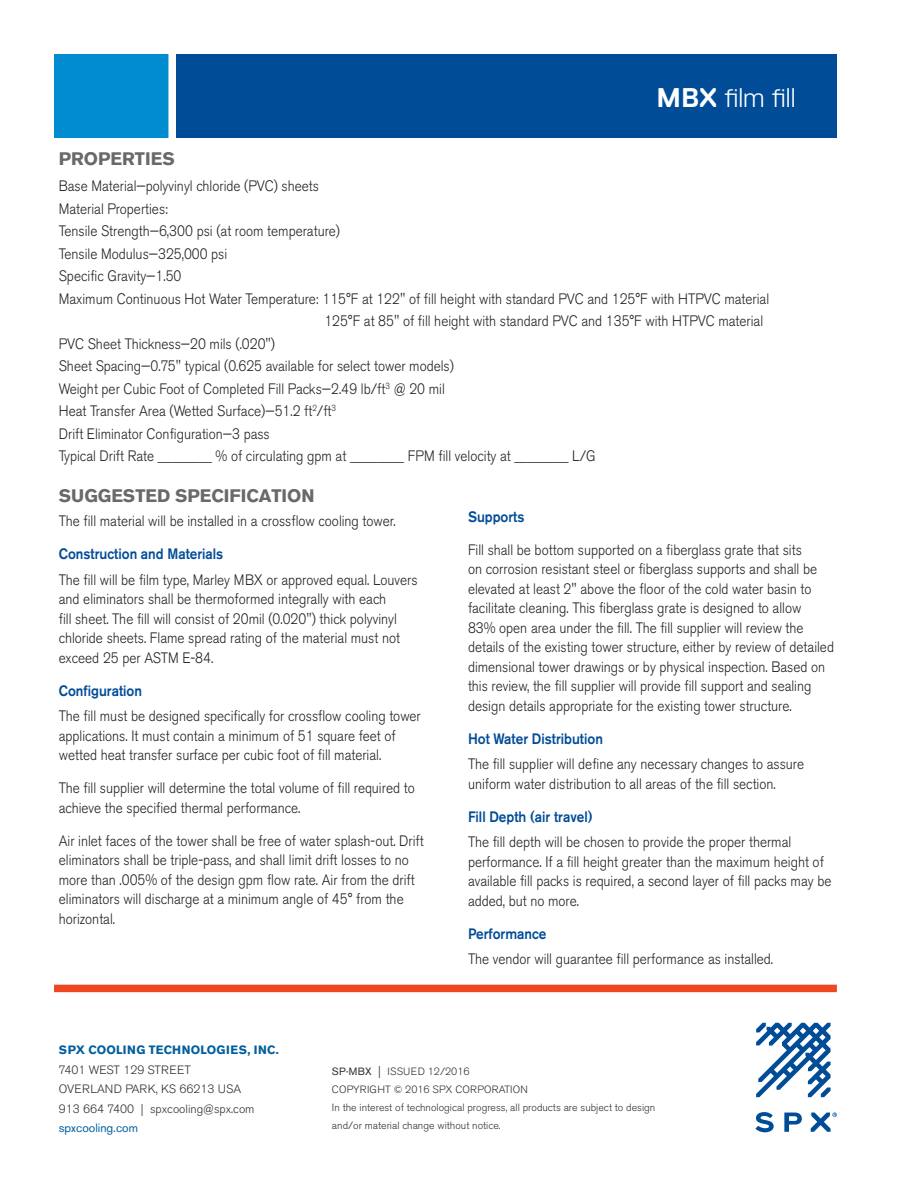
<style>
.page{position:relative;width:918px;height:1188px;background:#fff}
.page>*{position:absolute;margin:0;border:0;box-sizing:border-box;transform-origin:0 0}
.t1{font:300 27px "Replica Std";color:#fff}
.t2{font:700 18px "Akzidenz Grotesk BE";color:#69696c}
.Body_text{font:300 15px/19.5px "Akzidenz Grotesk BE";color:#231f20;scale:.9 1}
.Body_text-2{font:500 15px "Akzidenz Grotesk BE";color:#004c97;scale:.9 1}
.t3{font:300 12px "Akzidenz Grotesk BE";color:#312f30}
.t4{font:700 12px "Akzidenz Grotesk BE";letter-spacing:.03em;color:#005e9e}
.t5{font:12px "Akzidenz Grotesk BE";color:#005e9e}
.t6{font:300 10.5px/18px "Akzidenz Grotesk BE";color:#312f30}
.t7{font:300 10.5px/18px "Akzidenz Grotesk BE";letter-spacing:.02em;color:#312f30}
.s1{font-weight:700}
.s2{font-weight:400}
.s3{font-size:12px}
</style>
<div class="page">
<div style="left:54px;top:985px;width:783px;height:7px;background:#ef4722"></div>
<svg style="left:756px;top:1023px;width:75px;height:74px"></svg>
<svg style="left:755px;top:1112px;width:19px;height:20px"></svg>
<svg style="left:784px;top:1113px;width:18px;height:19px"></svg>
<svg style="left:811px;top:1113px;width:26px;height:19px"></svg>
<div style="left:54px;top:54px;width:783px;height:84px;background:#004c97"></div>
<div style="left:54px;top:54px;width:118px;height:84px;background:#008ccf"></div>
<div style="left:168px;top:52px;width:8px;height:92px;background:#fff"></div>
<p class="t1" style="left:657px;top:83px;width:141px"><span class="s1">MBX</span> film fill</p>
<p class="t2" style="left:59px;top:149px;width:117px">PROPERTIES</p>
<p class="Body_text" style="left:59px;top:177px;width:291px">Base Material—polyvinyl chloride (PVC) sheets</p>
<p class="Body_text" style="left:59px;top:199px;width:123px">Material Properties:</p>
<p class="Body_text" style="left:59px;top:222px;width:314px">Tensile Strength—6,300 psi (at room temperature)</p>
<p class="Body_text" style="left:59px;top:244px;width:189px">Tensile Modulus—325,000 psi</p>
<p class="Body_text" style="left:59px;top:267px;width:138px">Specific Gravity—1.50</p>
<p class="Body_text" style="left:59px;top:289px;width:791px">Maximum Continuous Hot Water Temperature: 115°F at 122" of fill height with standard PVC and 125°F with HTPVC material</p>
<p class="Body_text" style="left:324px;top:312px;width:489px">125°F at 85" of fill height with standard PVC and 135°F with HTPVC material</p>
<p class="Body_text" style="left:59px;top:334px;width:242px">PVC Sheet Thickness—20 mils (.020")</p>
<p class="Body_text" style="left:59px;top:357px;width:441px">Sheet Spacing—0.75" typical (0.625 available for select tower models)</p>
<p class="Body_text" style="left:59px;top:379px;width:430px">Weight per Cubic Foot of Completed Fill Packs—2.49 lb/ft<sup>3</sup> @ 20 mil</p>
<p class="Body_text" style="left:59px;top:402px;width:310px">Heat Transfer Area (Wetted Surface)—51.2 ft<sup>2</sup>/ft<sup>3</sup></p>
<p class="Body_text" style="left:59px;top:424px;width:236px">Drift Eliminator Configuration—3 pass</p>
<p class="Body_text" style="left:59px;top:447px;width:598px">Typical Drift Rate ________ % of circulating gpm at ________ FPM fill velocity at ________ L/G</p>
<p class="t2" style="left:59px;top:486px;width:257px">SUGGESTED SPECIFICATION</p>
<p class="Body_text" style="left:59px;top:512px;width:376px">The fill material will be installed in a crossflow cooling tower.</p>
<p class="Body_text-2" style="left:59px;top:545px;width:184px">Construction and Materials</p>
<p class="Body_text" style="left:59px;top:570px;width:400px">The fill will be film type, Marley MBX or approved equal. Louvers and eliminators shall be thermoformed integrally with each<br>fill sheet. The fill will consist of 20mil (0.020") thick polyvinyl chloride sheets. Flame spread rating of the material must not exceed 25 per ASTM E-84.</p>
<p class="Body_text-2" style="left:59px;top:682px;width:94px">Configuration</p>
<p class="Body_text" style="left:59px;top:707px;width:404px">The fill must be designed specifically for crossflow cooling tower applications. It must contain a minimum of 51 square feet of wetted heat transfer surface per cubic foot of fill material.</p>
<p class="Body_text" style="left:59px;top:779px;width:397px">The fill supplier will determine the total volume of fill required to achieve the specified thermal performance.</p>
<p class="Body_text" style="left:59px;top:831px;width:407px">Air inlet faces of the tower shall be free of water splash-out. Drift eliminators shall be triple-pass, and shall limit drift losses to no more than .005% of the design gpm flow rate. Air from the drift eliminators will discharge at a minimum angle of 45° from the horizontal.</p>
<p class="Body_text-2" style="left:468px;top:508px;width:64px">Supports</p>
<p class="Body_text" style="left:468px;top:540px;width:408px">Fill shall be bottom supported on a fiberglass grate that sits<br>on corrosion resistant steel or fiberglass supports and shall be elevated at least 2" above the floor of the cold water basin to facilitate cleaning. This fiberglass grate is designed to allow<br>83% open area under the fill. The fill supplier will review the details of the existing tower structure, either by review of detailed dimensional tower drawings or by physical inspection. Based on this review, the fill supplier will provide fill support and sealing design details appropriate for the existing tower structure.</p>
<p class="Body_text-2" style="left:468px;top:730px;width:151px">Hot Water Distribution</p>
<p class="Body_text" style="left:468px;top:755px;width:375px">The fill supplier will define any necessary changes to assure uniform water distribution to all areas of the fill section.</p>
<p class="Body_text-2" style="left:468px;top:808px;width:140px">Fill Depth (air travel)</p>
<p class="Body_text" style="left:468px;top:833px;width:405px">The fill depth will be chosen to provide the proper thermal performance. If a fill height greater than the maximum height of available fill packs is required, a second layer of fill packs may be added, but no more.</p>
<p class="Body_text-2" style="left:468px;top:925px;width:89px">Performance</p>
<p class="Body_text" style="left:468px;top:950px;width:341px">The vendor will guarantee fill performance as installed.</p>
<p class="t4" style="left:59px;top:1043px;width:221px">SPX COOLING TECHNOLOGIES, INC.</p>
<p class="t3" style="left:59px;top:1063px;width:134px">7401 WEST 129 STREET</p>
<p class="t3" style="left:59px;top:1082px;width:184px">OVERLAND PARK, KS 66213 USA</p>
<p class="t3" style="left:59px;top:1102px;width:197px">913 664 7400 | spxcooling@spx.com</p>
<p class="t5" style="left:59px;top:1121px;width:81px">spxcooling.com</p>
<p class="t7" style="left:332px;top:1062px;width:197px"><span class="s2">SP-MBX</span> <span class="s3">|</span> ISSUED 12/2016<br>COPYRIGHT © 2016 SPX CORPORATION</p>
<p class="t6" style="left:332px;top:1098px;width:325px">In the interest of technological progress, all products are subject to design and/or material change without notice.</p>
</div>
